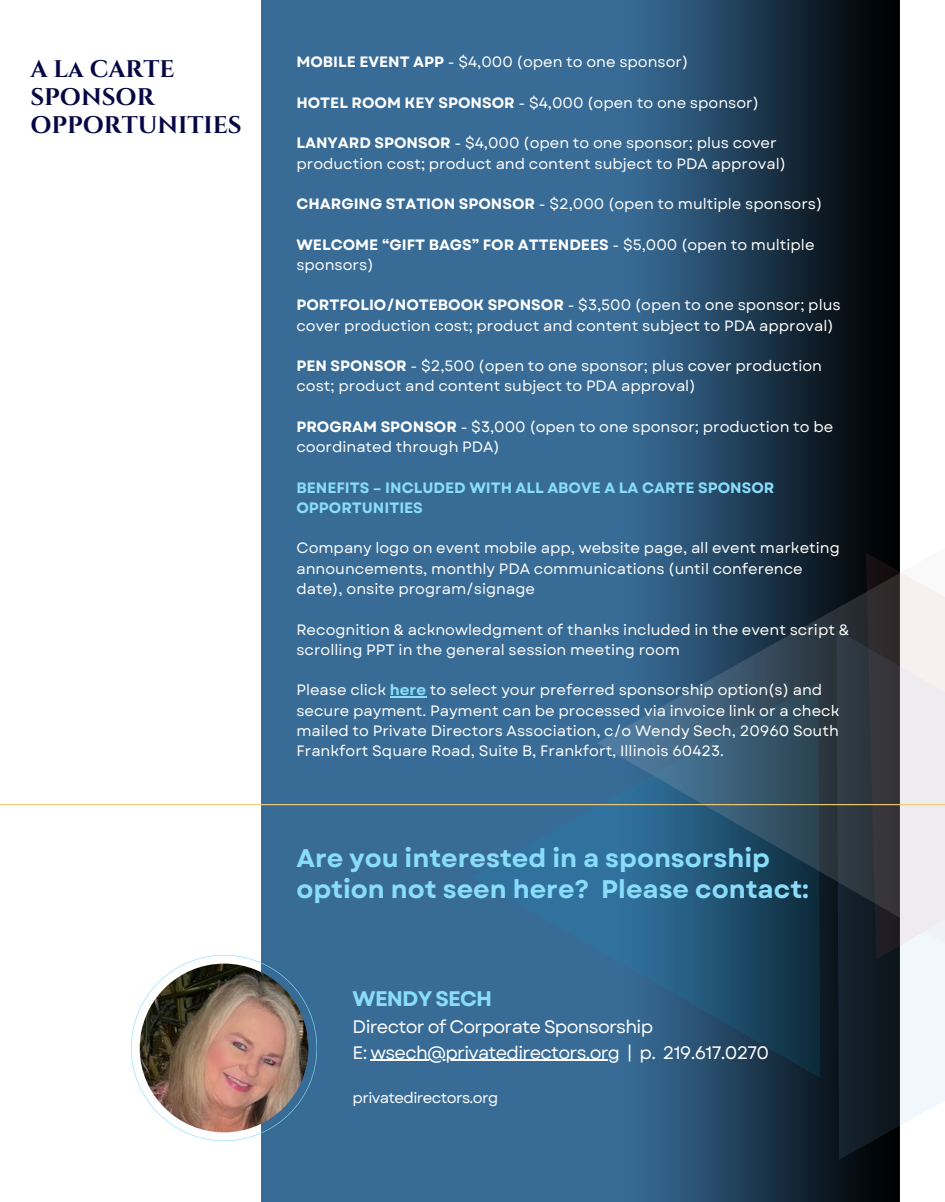
<style>
.page{position:relative;width:945px;height:1202px;background:#fff}
.page>*{position:absolute;margin:0;border:0;box-sizing:border-box;transform-origin:0 0}
.t1{font:700 25.5px/30.3px "Garet";color:#89ddfb}
.t2{font:700 24px/28.2px "Cinzel";color:#060644}
.t3{font:700 21px "Garet";letter-spacing:-.04em;color:#89ddfb}
.t4{font:18px/25.8px "Garet";letter-spacing:-.04em;color:#fff}
.t5{font:15px/20.2px "Garet";color:#fff}
.t6{font:700 15px/20.2px "Garet";color:#89ddfb}
.t7{font:15px "Garet";letter-spacing:-.04em;color:#fff}
.s1{font-weight:700}
.s2{font-weight:700;color:#89ddfb}
</style>
<div class="page">
<div style="left:262px;top:0;width:638px;height:1201px;background:#386c97"></div>
<img style="left:281px;top:0;width:618px;height:1061px">
<img style="left:131px;top:954px;width:186px;height:186px">
<hr style="left:371px;top:1059px;width:248px;height:1px;background:#fff">
<svg style="left:648px;top:1078px;width:297px;height:123px"></svg>
<svg style="left:470px;top:580px;width:475px;height:498px"></svg>
<svg style="left:596px;top:404px;width:349px;height:568px"></svg>
<hr style="left:390px;top:696px;width:36px;height:1px;background:#89ddfb">
<hr style="left:0;top:804px;width:945px;height:1px;background:#f3cd74">
<p class="t2" style="left:30px;top:55px;width:213px">A La CARTE<br>SPONSOR<br>OPPORTUNITIES</p>
<p class="t5" style="left:296px;top:52px;width:394px"><span class="s1">MOBILE EVENT APP</span> - $4,000 (open to one sponsor)</p>
<p class="t5" style="left:296px;top:92px;width:464px"><span class="s1">HOTEL ROOM KEY SPONSOR</span> - $4,000 (open to one sponsor)</p>
<p class="t5" style="left:296px;top:133px;width:491px"><span class="s1">LANYARD SPONSOR</span> - $4,000 (open to one sponsor; plus cover production cost; product and content subject to PDA approval)</p>
<p class="t5" style="left:296px;top:194px;width:528px"><span class="s1">CHARGING STATION SPONSOR</span> - $2,000 (open to multiple sponsors)</p>
<h3 class="t5" style="left:296px;top:234px;width:520px"><span class="s1">WELCOME “GIFT BAGS” FOR ATTENDEES</span> - $5,000 (open to multiple sponsors)</h3>
<p class="t5" style="left:296px;top:295px;width:546px"><span class="s1">PORTFOLIO/NOTEBOOK SPONSOR</span> - $3,500 (open to one sponsor; plus cover production cost; product and content subject to PDA approval)</p>
<p class="t5" style="left:296px;top:356px;width:527px"><span class="s1">PEN SPONSOR</span> - $2,500 (open to one sponsor; plus cover production cost; product and content subject to PDA approval)</p>
<p class="t5" style="left:296px;top:416px;width:538px"><span class="s1">PROGRAM SPONSOR</span> - $3,000 (open to one sponsor; production to be coordinated through PDA)</p>
<h1 class="t6" style="left:296px;top:477px;width:479px">BENEFITS – INCLUDED WITH ALL ABOVE A LA CARTE SPONSOR<br>OPPORTUNITIES</h1>
<h2 class="t5" style="left:296px;top:538px;width:545px">Company logo on event mobile app, website page, all event marketing announcements, monthly PDA communications (until conference date), onsite program/signage</h2>
<p class="t5" style="left:296px;top:619px;width:554px">Recognition &amp; acknowledgment of thanks included in the event script &amp; scrolling PPT in the general session meeting room</p>
<h1 class="t5" style="left:296px;top:680px;width:545px">Please click <span class="s2">here</span> to select your preferred sponsorship option(s) and secure payment. Payment can be processed via invoice link or a check mailed to Private Directors Association, c/o Wendy Sech, 20960 South Frankfort Square Road, Suite B, Frankfort, Illinois 60423.</h1>
<p class="t1" style="left:296px;top:843px;width:514px">Are you interested in a sponsorship option not seen here? Please contact:</p>
<p class="t3" style="left:353px;top:983px;width:141px">WENDY SECH</p>
<p class="t4" style="left:353px;top:1013px;width:418px">Director of Corporate Sponsorship<br>E: wsech@privatedirectors.org | p. 219.617.0270</p>
<p class="t7" style="left:353px;top:1086px;width:147px">privatedirectors.org</p>
</div>
